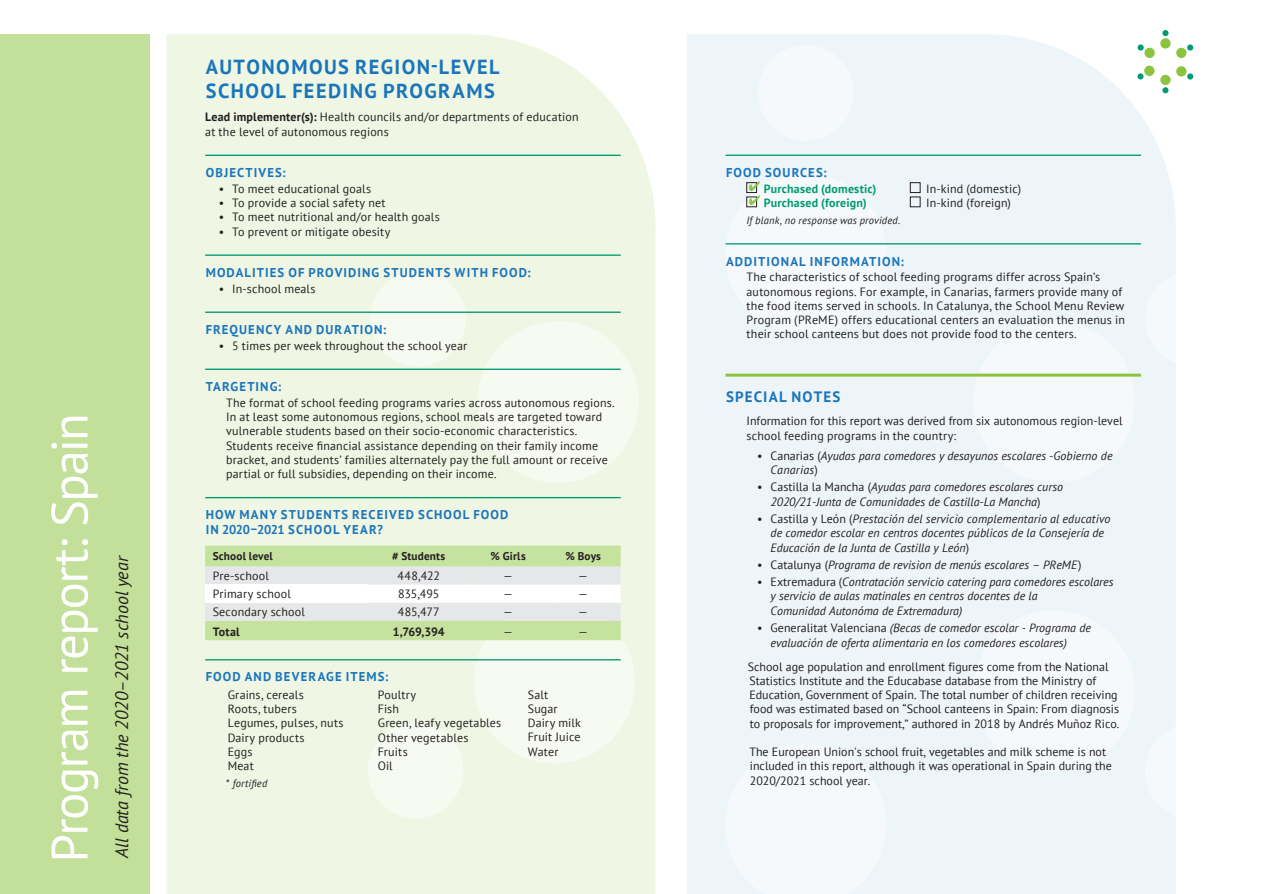
<style>
.page{position:relative;width:1263px;height:894px;background:#fff}
.page>*{position:absolute;margin:0;border:0;box-sizing:border-box;transform-origin:0 0}
.t1{font:51px "PT Sans";letter-spacing:-.035em;color:#fff}
.t2{font:700 20.25px/24.3px "PT Sans";letter-spacing:.07em;color:#1b75bb}
.t3{font:italic 18px "PT Sans";color:#231f20}
.t4{font:700 15px "PT Sans";letter-spacing:.08em;color:#1b75bb}
.t5{font:700 12.75px/14.2px "PT Sans";letter-spacing:.085em;color:#1b75bb}
.t6{font:12px/14.2px "PT Sans";letter-spacing:.01em;color:#231f20}
.t7{font:italic 12px/14.2px "PT Sans";color:#231f20}
.t8{font:italic 12px/14.4px "PT Sans";color:#231f20}
.t9{font:700 12px "PT Sans";letter-spacing:.015em;color:#009b72}
.t10{font:700 12px "PT Sans";letter-spacing:-.005em;color:#231f20}
.t11{font:700 11.25px "PT Sans";letter-spacing:.015em;color:#231f20}
.t12{font:italic 10.5px "PT Sans";letter-spacing:.02em;color:#231f20}
.s1{font-weight:700}
.s2{font-style:normal}
.s3{color:#8bc53f}
.s4{font-style:inherit}
</style>
<div class="page">
<div style="left:167px;top:34px;width:489px;height:859px;background:#eff7e4"></div>
<div style="left:687px;top:31px;width:493px;height:862px;background:#eef5f9"></div>
<div style="left:477px;top:321px;width:161px;height:161px;background:#f6faf1;border-radius:50%"></div>
<div style="left:725px;top:174px;width:161px;height:161px;background:#f6f9fb;border-radius:50%"></div>
<div style="left:973px;top:321px;width:161px;height:161px;background:#f6f9fb;border-radius:50%"></div>
<div style="left:973px;top:610px;width:161px;height:161px;background:#f6f9fb;border-radius:50%"></div>
<div style="left:725px;top:744px;width:161px;height:149px;background:#f6f9fb"></div>
<div style="left:474px;top:602px;width:161px;height:161px;background:#f6faf1;border-radius:50%"></div>
<div style="left:1145px;top:271px;width:95px;height:95px;background:#fff;border-radius:50%"></div>
<div style="left:1145px;top:723px;width:95px;height:96px;background:#fff;border-radius:50%"></div>
<div style="left:368px;top:722px;width:95px;height:96px;background:#f6faf1;border-radius:50%"></div>
<div style="left:370px;top:271px;width:96px;height:95px;background:#f6faf1;border-radius:50%"></div>
<div style="left:758px;top:45px;width:95px;height:96px;background:#f6f9fb;border-radius:50%"></div>
<div style="left:0;top:34px;width:150px;height:859px;background:#c2e099"></div>
<div style="left:1144px;top:48px;width:10px;height:10px;background:#8bc53f;border-radius:50%"></div>
<div style="left:1160px;top:38px;width:10px;height:11px;background:#8bc53f;border-radius:50%"></div>
<div style="left:1176px;top:48px;width:10px;height:10px;background:#8bc53f;border-radius:50%"></div>
<div style="left:1176px;top:66px;width:10px;height:10px;background:#8bc53f;border-radius:50%"></div>
<div style="left:1160px;top:75px;width:10px;height:10px;background:#8bc53f;border-radius:50%"></div>
<div style="left:1144px;top:66px;width:10px;height:10px;background:#8bc53f;border-radius:50%"></div>
<div style="left:1187px;top:44px;width:6px;height:7px;background:#009b72;border-radius:50%"></div>
<svg style="left:1187px;top:73px;width:6px;height:6px"></svg>
<svg style="left:1162px;top:87px;width:6px;height:6px"></svg>
<svg style="left:1137px;top:73px;width:6px;height:6px"></svg>
<div style="left:1137px;top:44px;width:6px;height:7px;background:#009b72;border-radius:50%"></div>
<svg style="left:1162px;top:30px;width:6px;height:6px"></svg>
<hr style="left:205px;top:155px;width:415px;height:1px;background:#009b72">
<hr style="left:205px;top:254px;width:415px;height:2px;background:#009b72">
<hr style="left:205px;top:311px;width:415px;height:2px;background:#009b72">
<hr style="left:205px;top:368px;width:415px;height:2px;background:#009b72">
<hr style="left:205px;top:497px;width:415px;height:1px;background:#009b72">
<hr style="left:205px;top:659px;width:415px;height:1px;background:#009b72">
<svg style="left:205px;top:545px;width:416px;height:95px"></svg>
<hr style="left:725px;top:154px;width:416px;height:2px;background:#009b72">
<hr style="left:725px;top:243px;width:416px;height:1px;background:#009b72">
<div style="left:746px;top:182px;width:10px;height:11px;border:1px solid #231f20"></div>
<div style="left:910px;top:182px;width:10px;height:11px;border:1px solid #231f20"></div>
<div style="left:746px;top:197px;width:10px;height:10px;border:1px solid #231f20"></div>
<div style="left:910px;top:197px;width:10px;height:10px;border:1px solid #231f20"></div>
<hr style="left:725px;top:373px;width:416px;height:3px;background:#8bc53f">
<h1 class="t1" style="left:37px;top:862px;width:450px;rotate:-90deg">Program report: Spain</h1>
<h3 class="t3" style="left:110px;top:857px;width:304px;rotate:-90deg">All data from the 2020–2021 school year</h3>
<h2 class="t2" style="left:206px;top:54px;width:295px">AUTONOMOUS REGION-LEVEL<br>SCHOOL FEEDING PROGRAMS</h2>
<p class="t6" style="left:205px;top:110px;width:375px"><span class="s1">Lead implementer(s):</span> Health councils and/or departments of education at the level of autonomous regions</p>
<p class="t5" style="left:206px;top:165px;width:81px">OBJECTIVES:</p>
<p class="t6" style="left:219px;top:181px;width:154px">• To meet educational goals</p>
<p class="t6" style="left:219px;top:195px;width:168px">• To provide a social safety net</p>
<p class="t6" style="left:219px;top:209px;width:223px">• To meet nutritional and/or health goals</p>
<p class="t6" style="left:219px;top:224px;width:173px">• To prevent or mitigate obesity</p>
<p class="t5" style="left:206px;top:265px;width:326px">MODALITIES OF PROVIDING STUDENTS WITH FOOD:</p>
<p class="t6" style="left:219px;top:281px;width:98px">• In-school meals</p>
<p class="t5" style="left:206px;top:322px;width:182px">FREQUENCY AND DURATION:</p>
<p class="t6" style="left:219px;top:338px;width:250px">• 5 times per week throughout the school year</p>
<p class="t5" style="left:206px;top:379px;width:77px">TARGETING:</p>
<p class="t6" style="left:226px;top:395px;width:390px">The format of school feeding programs varies across autonomous regions.<br>In at least some autonomous regions, school meals are targeted toward vulnerable students based on their socio-economic characteristics.<br>Students receive financial assistance depending on their family income bracket, and students’ families alternately pay the full amount or receive partial or full subsidies, depending on their income.</p>
<p class="t5" style="left:206px;top:507px;width:304px">HOW MANY STUDENTS RECEIVED SCHOOL FOOD<br>IN 2020–2021 SCHOOL YEAR?</p>
<p class="t11" style="left:213px;top:548px;width:62px">School level</p>
<p class="t11" style="left:392px;top:548px;width:55px"># Students</p>
<p class="t11" style="left:490px;top:548px;width:37px">% Girls</p>
<p class="t11" style="left:565px;top:548px;width:37px">% Boys</p>
<p class="t6" style="left:213px;top:568px;width:58px">Pre-school</p>
<p class="t6" style="left:397px;top:568px;width:44px">448,422</p>
<p class="t6" style="left:503px;top:568px;width:11px">—</p>
<p class="t6" style="left:578px;top:568px;width:11px">—</p>
<p class="t6" style="left:213px;top:586px;width:80px">Primary school</p>
<p class="t6" style="left:398px;top:586px;width:43px">835,495</p>
<p class="t6" style="left:503px;top:586px;width:11px">—</p>
<p class="t6" style="left:578px;top:586px;width:11px">—</p>
<p class="t6" style="left:213px;top:604px;width:94px">Secondary school</p>
<p class="t6" style="left:398px;top:604px;width:43px">485,477</p>
<p class="t6" style="left:503px;top:604px;width:11px">—</p>
<p class="t6" style="left:578px;top:604px;width:11px">—</p>
<p class="t10" style="left:213px;top:623px;width:28px">Total</p>
<p class="t10" style="left:393px;top:623px;width:54px">1,769,394</p>
<p class="t6" style="left:503px;top:623px;width:11px">—</p>
<p class="t6" style="left:578px;top:623px;width:11px">—</p>
<p class="t5" style="left:206px;top:669px;width:184px">FOOD AND BEVERAGE ITEMS:</p>
<p class="t6" style="left:228px;top:686px;width:117px">Grains, cereals<br>Roots, tubers<br>Legumes, pulses, nuts<br>Dairy products<br>Eggs<br>Meat</p>
<p class="t6" style="left:378px;top:686px;width:125px">Poultry<br>Fish<br>Green, leafy vegetables<br>Other vegetables<br>Fruits<br>Oil</p>
<p class="t6" style="left:528px;top:686px;width:55px">Salt<br>Sugar<br>Dairy milk<br>Fruit Juice<br>Water</p>
<p class="t12" style="left:226px;top:776px;width:43px"><span class="s2">*</span> fortified</p>
<p class="t5" style="left:726px;top:165px;width:102px">FOOD SOURCES:</p>
<p class="t9" style="left:749px;top:180px;width:129px"><span class="s3">✔</span> Purchased (domestic)</p>
<p class="t6" style="left:926px;top:181px;width:96px">In-kind (domestic)</p>
<p class="t9" style="left:749px;top:195px;width:119px"><span class="s3">✔</span> Purchased (foreign)</p>
<p class="t6" style="left:926px;top:195px;width:86px">In-kind (foreign)</p>
<p class="t12" style="left:746px;top:214px;width:155px">If blank, no response was provided.</p>
<p class="t5" style="left:726px;top:253px;width:179px">ADDITIONAL INFORMATION:</p>
<p class="t6" style="left:746px;top:269px;width:380px">The characteristics of school feeding programs differ across Spain’s autonomous regions. For example, in Canarias, farmers provide many of the food items served in schools. In Catalunya, the School Menu Review Program (PReME) offers educational centers an evaluation the menus in their school canteens but does not provide food to the centers.</p>
<p class="t4" style="left:726px;top:387px;width:116px">SPECIAL NOTES</p>
<p class="t6" style="left:746px;top:413px;width:377px">Information for this report was derived from <span class="s4">six</span> autonomous region-level school feeding programs in the country:</p>
<p class="t7" style="left:770px;top:448px;width:343px;text-indent:-13px"><span class="s2">• Canarias (</span>Ayudas para comedores y desayunos escolares -Gobierno de<br>Canarias<span class="s2">)</span></p>
<p class="t7" style="left:770px;top:479px;width:294px;text-indent:-13px"><span class="s2">• Castilla la Mancha (</span>Ayudas para comedores escolares curso<br>2020/21-Junta de Comunidades de Castilla-La Mancha<span class="s2">)</span></p>
<p class="t7" style="left:770px;top:511px;width:341px;text-indent:-13px"><span class="s2">• Castilla y León (</span>Prestación del servicio complementario al educativo de comedor escolar en centros docentes públicos de la Consejería de<br>Educación de la Junta de Castilla y León<span class="s2">)</span></p>
<p class="t7" style="left:757px;top:557px;width:326px"><span class="s2">• Catalunya (</span>Programa de revision de menús escolares – PReME<span class="s2">)</span></p>
<p class="t8" style="left:770px;top:574px;width:344px;text-indent:-13px"><span class="s2">•</span> <span class="s2">Extremadura (</span>Contratación servicio catering para comedores escolares y servicio de aulas matinales en centros docentes de la<br>Comunidad Autonóma de Extremadura)</p>
<p class="t8" style="left:770px;top:620px;width:322px;text-indent:-13px"><span class="s2">•</span> <span class="s2">Generalitat Valenciana</span> (Becas de comedor escolar - Programa de evaluación de oferta alimentaria en los comedores escolares)</p>
<p class="t6" style="left:748px;top:658px;width:373px">School age population and enrollment figures come from the National Statistics Institute and the Educabase database from the Ministry of Education, Government of Spain. The total number of children receiving food was estimated based on “School canteens in Spain: From diagnosis to proposals for improvement,” authored in 2018 by Andrés Muñoz Rico.</p>
<p class="t6" style="left:749px;top:744px;width:364px">The European Union's school fruit, vegetables and milk scheme is not included in this report, although it was operational in Spain during the<br>2020/2021 school year.</p>
</div>
